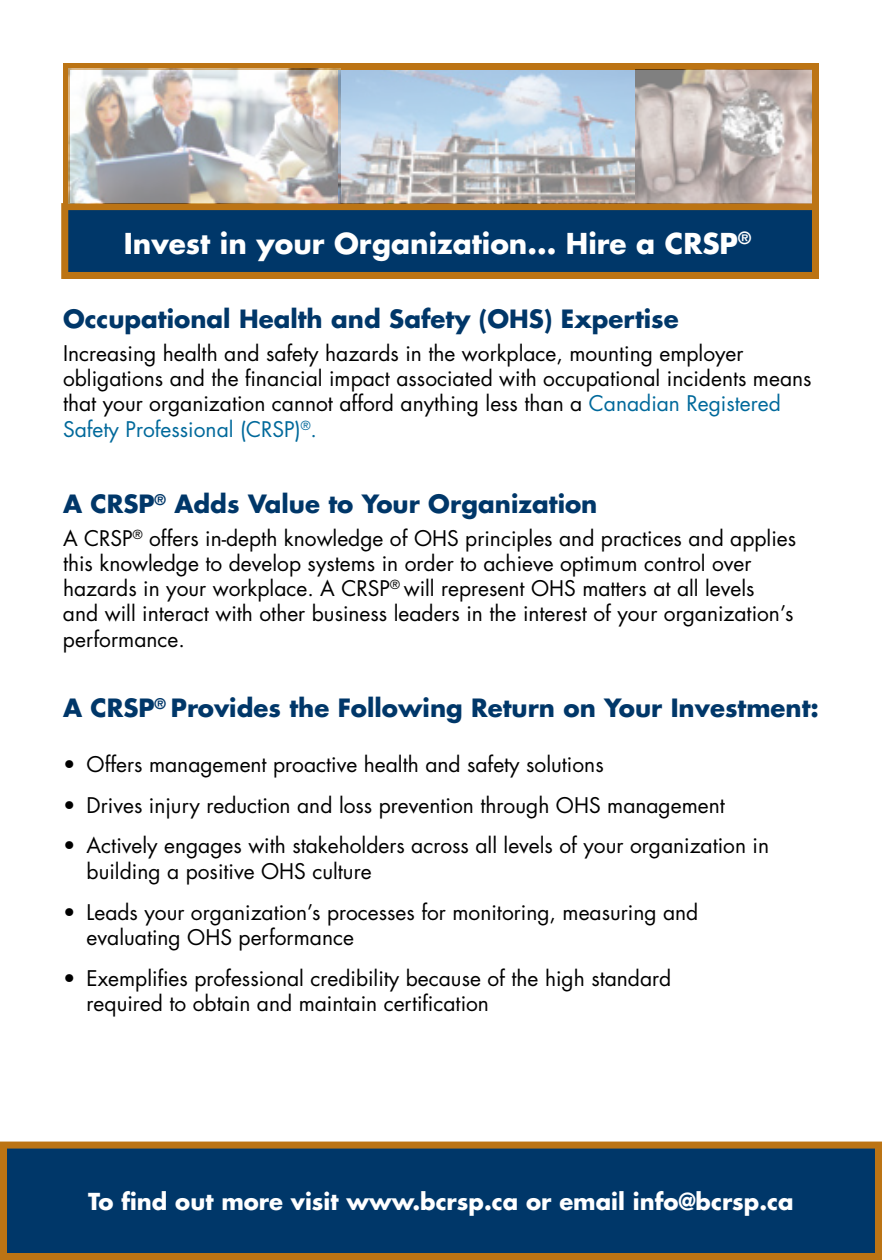
<style>
.page{position:relative;width:882px;height:1260px;background:#fff}
.page>*{position:absolute;margin:0;border:0;box-sizing:border-box;transform-origin:0 0}
.t1{font:700 28px "Futura Std";color:#fff}
.t2{font:700 24.5px "Futura Std";color:#003769}
.t3{font:700 22.75px "Futura Std";color:#fff}
.t4{font:21px/25.2px "Futura Std";color:#000}
.s1{color:#00699b}
</style>
<div class="page">
<div style="left:63px;top:63px;width:756px;height:216px;border:7px solid #bc7414"></div>
<div style="left:61px;top:203px;width:758px;height:76px;background:#003769;border:7px solid #bc7414"></div>
<img style="left:68px;top:69px;width:744px;height:134px">
<div style="left:4px;top:1145px;width:874px;height:111px;background:#003769"></div>
<div style="left:0;top:1142px;width:882px;height:118px;border:7px solid #bc7414"></div>
<h1 class="t1" style="left:124px;top:225px;width:629px">Invest in your Organization... Hire a CRSP<sup>®</sup></h1>
<p class="t2" style="left:63px;top:302px;width:617px">Occupational Health and Safety (OHS) Expertise</p>
<p class="t4" style="left:63px;top:341px;width:750px">Increasing health and safety hazards in the workplace, mounting employer obligations and the financial impact associated with occupational incidents means that your organization cannot afford anything less than a <span class="s1">Canadian Registered Safety Professional (CRSP)</span><sup>®</sup><span class="s1">.</span></p>
<p class="t2" style="left:63px;top:487px;width:536px">A CRSP<sup>®</sup> Adds Value to Your Organization</p>
<p class="t4" style="left:63px;top:526px;width:735px">A CRSP<sup>®</sup> offers in-depth knowledge of OHS principles and practices and applies this knowledge to develop systems in order to achieve optimum control over hazards in your workplace. A CRSP<sup>®</sup> will represent OHS matters at all levels<br>and will interact with other business leaders in the interest of your organization’s performance.</p>
<p class="t2" style="left:63px;top:692px;width:758px">A CRSP<sup>®</sup> Provides the Following Return on Your Investment:</p>
<p class="t4" style="left:63px;top:751px;width:542px">• Offers management proactive health and safety solutions</p>
<p class="t4" style="left:63px;top:792px;width:663px">• Drives injury reduction and loss prevention through OHS management</p>
<p class="t4" style="left:87px;top:833px;width:684px;text-indent:-24px">• Actively engages with stakeholders across all levels of your organization in building a positive OHS culture</p>
<p class="t4" style="left:87px;top:900px;width:613px;text-indent:-24px">• Leads your organization’s processes for monitoring, measuring and evaluating OHS performance</p>
<p class="t4" style="left:87px;top:966px;width:586px;text-indent:-24px">• Exemplifies professional credibility because of the high standard required to obtain and maintain certification</p>
<p class="t3" style="left:88px;top:1187px;width:707px">To find out more visit www.bcrsp.ca or email info@bcrsp.ca</p>
</div>
